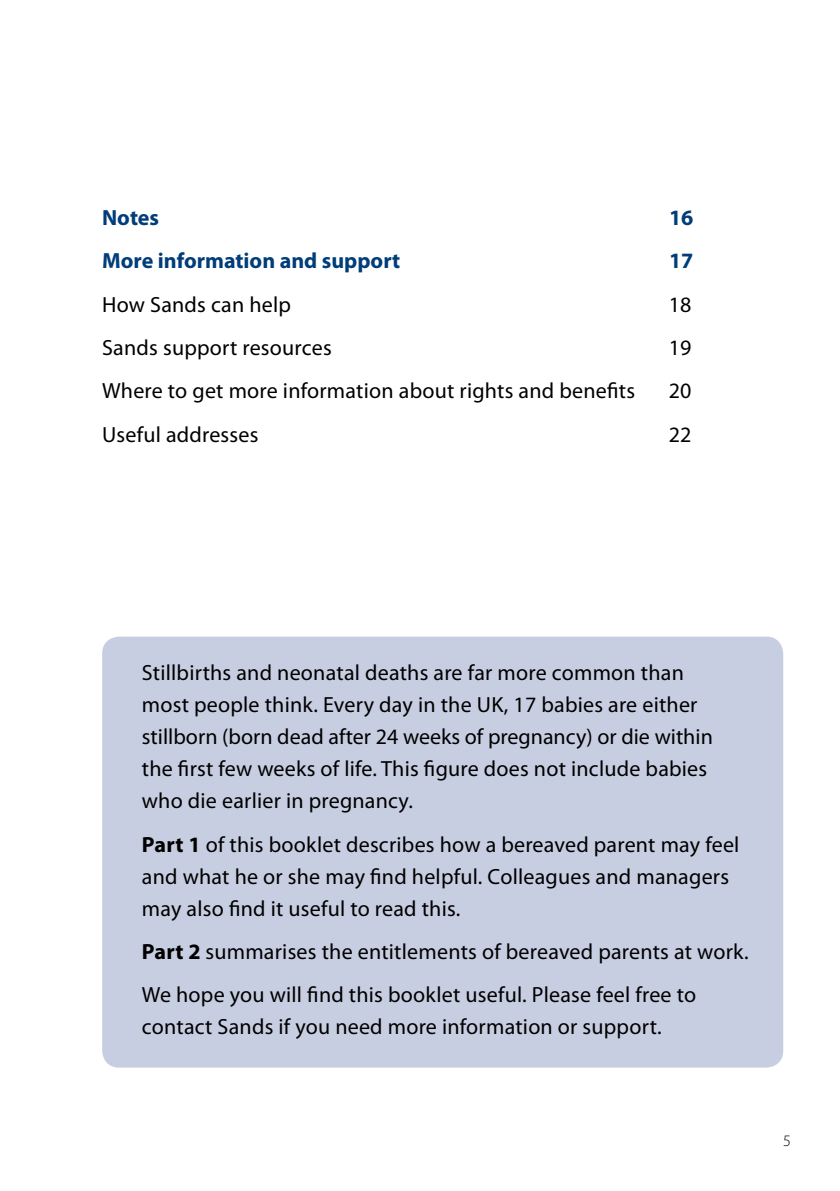
<style>
.page{position:relative;width:840px;height:1191px;background:#fff}
.page>*{position:absolute;margin:0;border:0;box-sizing:border-box;transform-origin:0 0}
.t1{font:22px/32px "Myriad Pro";letter-spacing:.01em;color:#000}
.t2{font:700 22px "Myriad Pro";color:#003d79}
.t3{font:300 16px "Myriad Pro";color:#000}
.s1{font-weight:700}
</style>
<div class="page">
<div style="left:102px;top:636px;width:680px;height:431px;background:#c8cee2;border-radius:17px"></div>
<p class="t2" style="left:102px;top:203px;width:58px">Notes</p>
<p class="t2" style="left:668px;top:203px;width:26px">16</p>
<p class="t2" style="left:102px;top:246px;width:299px">More information and support</p>
<p class="t2" style="left:668px;top:246px;width:26px">17</p>
<p class="t1" style="left:102px;top:288px;width:190px">How Sands can help</p>
<p class="t1" style="left:668px;top:288px;width:24px">18</p>
<p class="t1" style="left:102px;top:331px;width:231px">Sands support resources</p>
<p class="t1" style="left:668px;top:331px;width:24px">19</p>
<p class="t1" style="left:102px;top:374px;width:534px">Where to get more information about rights and benefits</p>
<p class="t1" style="left:668px;top:374px;width:24px">20</p>
<p class="t1" style="left:102px;top:418px;width:158px">Useful addresses</p>
<p class="t1" style="left:668px;top:418px;width:24px">22</p>
<p class="t1" style="left:142px;top:656px;width:572px">Stillbirths and neonatal deaths are far more common than most people think. Every day in the UK, 17 babies are either stillborn (born dead after 24 weeks of pregnancy) or die within the first few weeks of life. This figure does not include babies who die earlier in pregnancy.</p>
<p class="t1" style="left:142px;top:827px;width:598px"><span class="s1">Part 1</span> of this booklet describes how a bereaved parent may feel and what he or she may find helpful. Colleagues and managers may also find it useful to read this.</p>
<p class="t1" style="left:142px;top:929px;width:608px;line-height:43.4px"><span class="s1">Part 2</span> summarises the entitlements of bereaved parents at work.<br>We hope you will find this booklet useful. Please feel free to</p>
<p class="t1" style="left:142px;top:1010px;width:521px">contact Sands if you need more information or support.</p>
<p class="t3" style="left:782px;top:1132px;width:9px">5</p>
</div>
